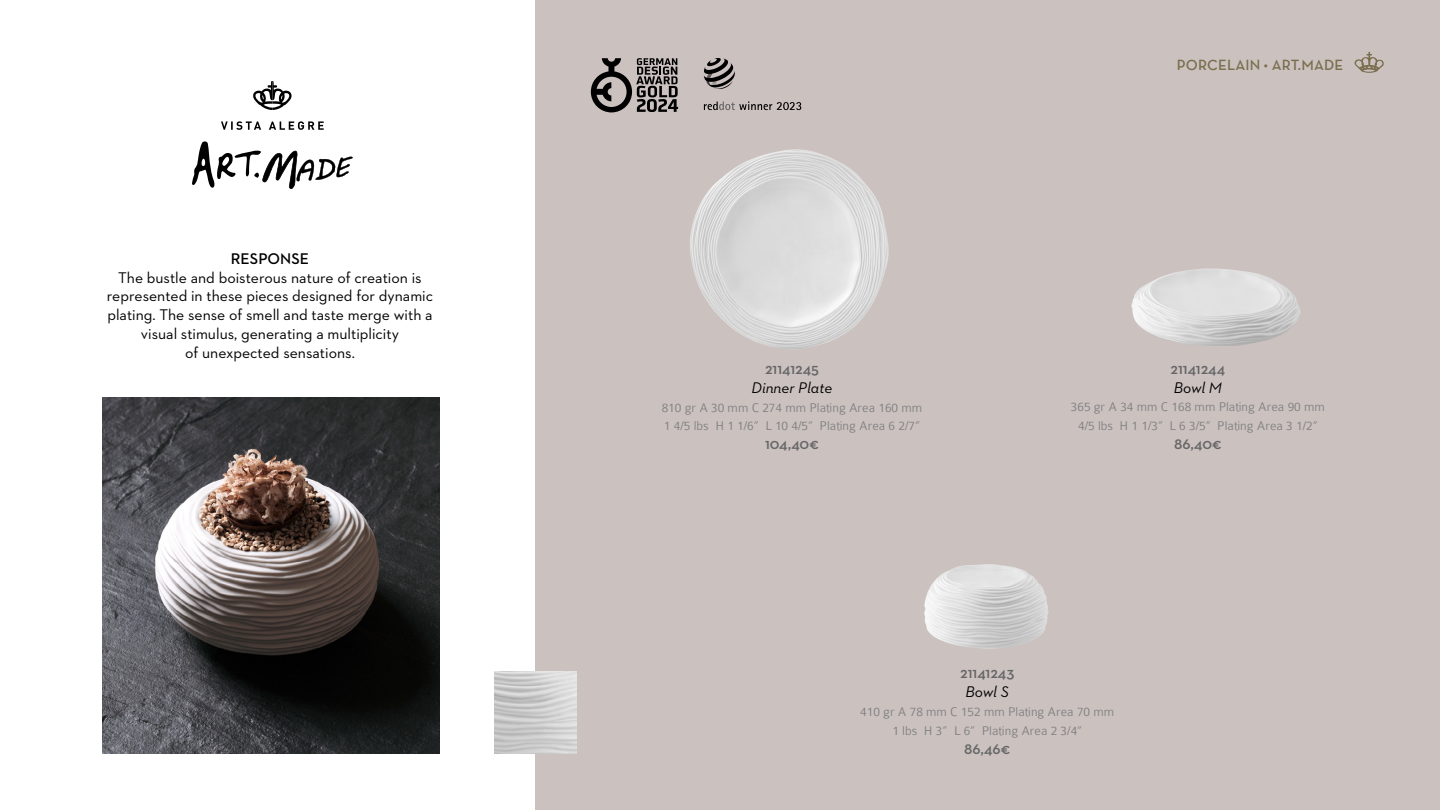
<style>
.page{position:relative;width:1440px;height:810px;background:#fff}
.page>*{position:absolute;margin:0;border:0;box-sizing:border-box;transform-origin:0 0}
.Titulo{font:15.75px/18.9px "Neutraface 2 Text";color:#000;text-align:center}
.Titulo-2{font:600 15.75px "Neutraface 2 Text";color:#666}
.Titulo-3{font:italic 15.75px "Neutraface 2 Text";color:#000}
.Titulo-4{font:600 15.75px "Neutraface 2 Text";color:#000}
.Texto{font:600 15px "Neutra Text";letter-spacing:.01em;color:#7a6e4e}
.Titulo-5{font:300 13.5px "Colaborate";color:#808080}
</style>
<div class="page">
<img style="left:102px;top:398px;width:338px;height:356px">
<div style="left:536px;top:0;width:904px;height:810px;background:#cbc2c0"></div>
<svg style="left:1354px;top:52px;width:30px;height:21px"></svg>
<svg style="left:253px;top:81px;width:39px;height:29px"></svg>
<svg style="left:221px;top:121px;width:103px;height:9px"></svg>
<svg style="left:192px;top:141px;width:161px;height:48px"></svg>
<img style="left:924px;top:564px;width:125px;height:85px">
<img style="left:1131px;top:268px;width:170px;height:78px">
<img style="left:678px;top:107px;width:211px;height:242px">
<img style="left:494px;top:671px;width:83px;height:83px">
<div style="left:698px;top:52px;width:109px;height:64px;background:#cbc2c0"></div>
<svg style="left:704px;top:102px;width:97px;height:8px"></svg>
<svg style="left:704px;top:58px;width:31px;height:31px"></svg>
<svg style="left:591px;top:58px;width:87px;height:54px"></svg>
<p class="Titulo-4" style="left:231px;top:248px;width:80px">RESPONSE</p>
<p class="Titulo" style="left:107px;top:268px;width:328px">The bustle and boisterous nature of creation is represented in these pieces designed for dynamic plating. The sense of smell and taste merge with a visual stimulus, generating a multiplicity<br>of unexpected sensations.</p>
<p class="Titulo-2" style="left:765px;top:359px;width:55px">21141245</p>
<p class="Titulo-3" style="left:752px;top:378px;width:82px">Dinner Plate</p>
<p class="Titulo-5" style="left:662px;top:400px;width:262px">810 gr A 30 mm C 274 mm Plating Area 160 mm</p>
<p class="Titulo-5" style="left:664px;top:419px;width:258px">1 4/5 lbs H 1 1/6” L 10 4/5” Plating Area 6 2/7”</p>
<p class="Titulo-2" style="left:765px;top:434px;width:55px">104,40€</p>
<p class="Texto" style="left:1177px;top:55px;width:168px">PORCELAIN • ART.MADE</p>
<p class="Titulo-2" style="left:1171px;top:358px;width:56px">21141244</p>
<p class="Titulo-3" style="left:1174px;top:377px;width:50px">Bowl M</p>
<p class="Titulo-5" style="left:1071px;top:400px;width:256px">365 gr A 34 mm C 168 mm Plating Area 90 mm</p>
<p class="Titulo-5" style="left:1078px;top:419px;width:241px">4/5 lbs H 1 1/3” L 6 3/5” Plating Area 3 1/2”</p>
<p class="Titulo-2" style="left:1174px;top:434px;width:49px">86,40€</p>
<p class="Titulo-2" style="left:960px;top:663px;width:56px">21141243</p>
<p class="Titulo-3" style="left:966px;top:682px;width:45px">Bowl S</p>
<p class="Titulo-5" style="left:860px;top:705px;width:256px">410 gr A 78 mm C 152 mm Plating Area 70 mm</p>
<p class="Titulo-5" style="left:892px;top:723px;width:191px">1 lbs H 3” L 6” Plating Area 2 3/4”</p>
<p class="Titulo-2" style="left:964px;top:738px;width:48px">86,46€</p>
</div>
